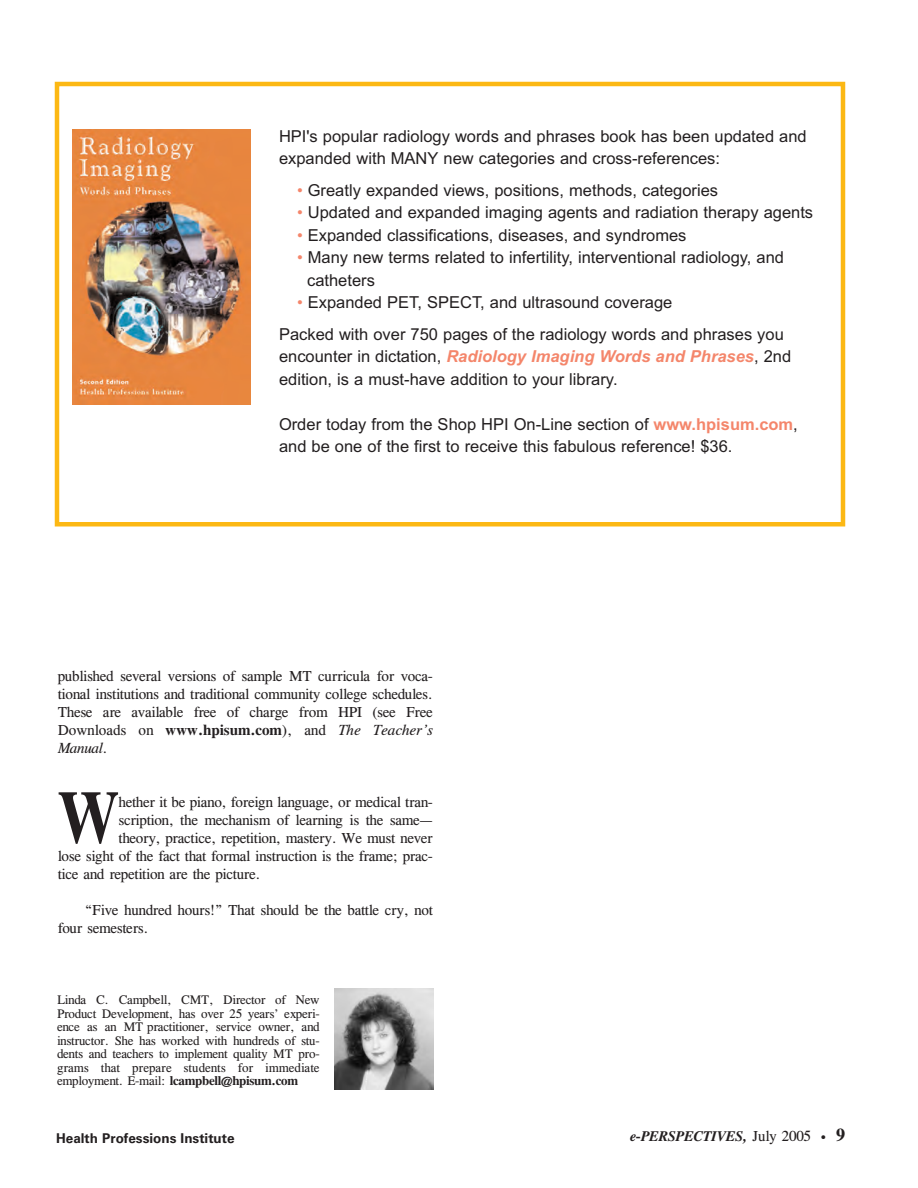
<style>
.page{position:relative;width:918px;height:1188px;background:#fff}
.page>*{position:absolute;margin:0;border:0;box-sizing:border-box;transform-origin:0 0}
.t1{font:700 73.35px "AT Times";color:#231f20;scale:.83 1}
.t2{font:16.5px/22.5px "Arial";color:#231f20}
.t3{font:15px/18px "AT Times";letter-spacing:-.02em;color:#231f20;text-align:justify}
.t4{font:italic 700 14.25px "AT Times";letter-spacing:-.015em;color:#231f20}
.t5{font:700 13.5px "Univers";color:#231f20}
.t6{font:12.9px/13.5px "AT Times";color:#231f20;text-align:justify}
.s1{color:#f4866b}
.s2{font-weight:700;font-style:italic;color:#f4866b}
.s3{font-weight:700;color:#f4866b}
.s4{font-weight:700}
.s5{font-style:italic}
.s6{font-size:15px}
.s7{font-weight:400;font-style:normal;font-size:15px}
.s8{font-weight:400;font-style:normal;font-size:10.5px}
.s9{font-style:normal;font-size:18px}
</style>
<div class="page">
<div style="left:55px;top:82px;width:790px;height:444px;border:4px solid #fcb814"></div>
<img style="left:335px;top:988px;width:99px;height:101px">
<img style="left:72px;top:130px;width:178px;height:274px">
<p class="t2" style="left:279px;top:125px;width:529px">HPI's popular radiology words and phrases book has been updated and expanded with MANY new categories and cross-references:</p>
<p class="t2" style="left:297px;top:179px;width:423px"><span class="s1">•</span> Greatly expanded views, positions, methods, categories</p>
<p class="t2" style="left:297px;top:201px;width:518px"><span class="s1">•</span> Updated and expanded imaging agents and radiation therapy agents</p>
<p class="t2" style="left:297px;top:224px;width:391px"><span class="s1">•</span> Expanded classifications, diseases, and syndromes</p>
<p class="t2" style="left:307px;top:246px;width:479px;text-indent:-10px"><span class="s1">•</span> Many new terms related to infertility, interventional radiology, and catheters</p>
<p class="t2" style="left:279px;top:287px;width:506px;line-height:31.5px;text-indent:18px"><span class="s1">•</span> Expanded PET, SPECT, and ultrasound coverage<br>Packed with over 750 pages of the radiology words and phrases you</p>
<p class="t2" style="left:279px;top:345px;width:514px">encounter in dictation, <span class="s2">Radiology Imaging Words and Phrases</span>, 2nd edition, is a must-have addition to your library.</p>
<p class="t2" style="left:279px;top:413px;width:520px">Order today from the Shop HPI On-Line section of <span class="s3">www.hpisum.com</span>, and be one of the first to receive this fabulous reference! $36.</p>
<p class="t3" style="left:58px;top:667px;width:377px">published several versions of sample MT curricula for voca&shy;tional institutions and traditional community college schedules.<br>These are available free of charge from HPI (see Free Downloads on <span class="s4">www.hpisum.com</span>), and <span class="s5">The Teacher’s Manual</span>.</p>
<h1 class="t1" style="left:58px;top:774px;width:75px">W</h1>
<p class="t3" style="left:118px;top:793px;width:316px">hether it be piano, foreign language, or medical tran-</p>
<p class="t3" style="left:118px;top:811px;width:316px">scription, the mechanism of learning is the same—</p>
<p class="t3" style="left:118px;top:829px;width:316px">theory, practice, repetition, mastery. We must never</p>
<p class="t3" style="left:58px;top:847px;width:377px">lose sight of the fact that formal instruction is the frame; prac-</p>
<p class="t3" style="left:58px;top:865px;width:204px">tice and repetition are the picture.</p>
<p class="t3" style="left:58px;top:901px;width:377px;text-indent:27px">“Five hundred hours!” That should be the battle cry, not four semesters.</p>
<p class="t6" style="left:57px;top:993px;width:264px">Linda C. Campbell, CMT, Director of New Product Development, has over 25 years’ experi&shy;ence as an MT practitioner, service owner, and instructor. She has worked with hundreds of stu&shy;dents and teachers to implement quality MT pro&shy;grams that prepare students for immediate employment. E-mail: <span class="s4">lcampbell@hpisum.com</span></p>
<p class="t5" style="left:56px;top:1133px;width:180px">Health Professions Institute</p>
<p class="t4" style="left:630px;top:1128px;width:217px">e-PERSPECTIVES<span class="s6">,</span> <span class="s7">July 2005</span> <span class="s8">•</span> <span class="s9">9</span></p>
</div>
